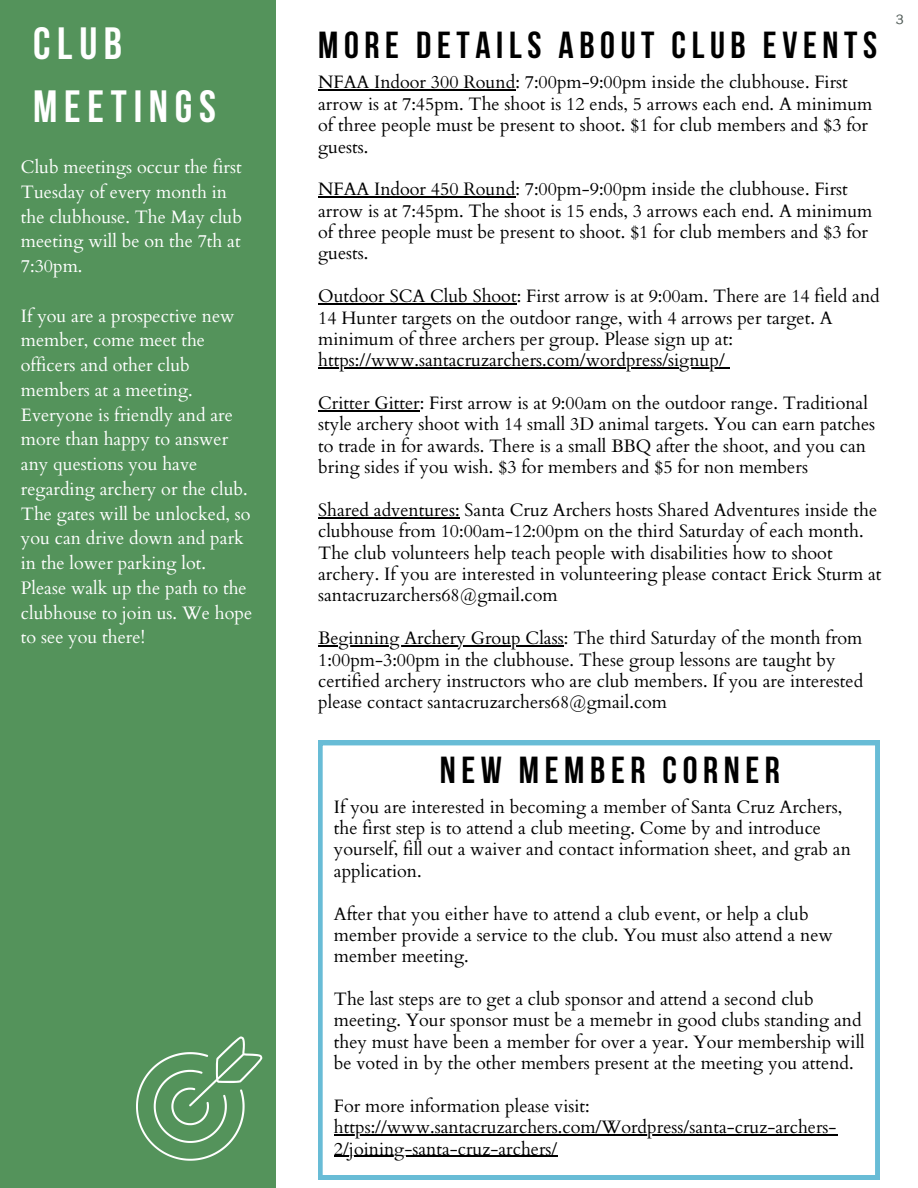
<style>
.page{position:relative;width:918px;height:1188px;background:#fff}
.page>*{position:absolute;margin:0;border:0;box-sizing:border-box;transform-origin:0 0}
.t1{font:700 45px/63px "Bebas Neue";letter-spacing:.15em;color:#fff}
.t2{font:700 37.5px "Bebas Neue";letter-spacing:.15em;color:#000}
.t3{font:18px/21.3px "Cardo";color:#000}
.t4{font:18px/24.8px "Cardo";color:#fff}
.t5{font:18px "Copperplate Gothic LT Pro 29 BC";color:#4f5a56}
</style>
<div class="page">
<div style="left:0;top:0;width:275px;height:1188px;background:#54935b"></div>
<svg style="left:136px;top:1036px;width:126px;height:125px"></svg>
<hr style="left:318px;top:90px;width:197px;height:1px;background:#000">
<hr style="left:318px;top:196px;width:197px;height:2px;background:#000">
<hr style="left:318px;top:303px;width:199px;height:1px;background:#000">
<hr style="left:318px;top:367px;width:407px;height:2px;background:#000">
<hr style="left:318px;top:410px;width:102px;height:1px;background:#000">
<hr style="left:318px;top:517px;width:142px;height:1px;background:#000">
<hr style="left:318px;top:645px;width:246px;height:1px;background:#000">
<svg style="left:318px;top:741px;width:562px;height:439px"></svg>
<hr style="left:334px;top:1134px;width:503px;height:2px;background:#000">
<hr style="left:334px;top:1156px;width:224px;height:1px;background:#000">
<h1 class="t1" style="left:33px;top:16px;width:184px">CLUB<br>MEETINGS</h1>
<p class="t4" style="left:21px;top:155px;width:223px">Club meetings occur the first<br>Tuesday of every month in the clubhouse. The May club meeting will be on the 7th at<br>7:30pm.</p>
<p class="t4" style="left:21px;top:304px;width:233px">If you are a prospective new member, come meet the officers and other club members at a meeting.<br>Everyone is friendly and are more than happy to answer any questions you have regarding archery or the club.<br>The gates will be unlocked, so you can drive down and park in the lower parking lot.<br>Please walk up the path to the clubhouse to join us. We hope to see you there!</p>
<p class="t2" style="left:318px;top:30px;width:560px">MORE DETAILS ABOUT CLUB EVENTS</p>
<p class="t3" style="left:318px;top:72px;width:556px">NFAA Indoor 300 Round: 7:00pm-9:00pm inside the clubhouse. First arrow is at 7:45pm. The shoot is 12 ends, 5 arrows each end. A minimum of three people must be present to shoot. $1 for club members and $3 for guests.</p>
<h2 class="t3" style="left:318px;top:179px;width:556px">NFAA Indoor 450 Round: 7:00pm-9:00pm inside the clubhouse. First arrow is at 7:45pm. The shoot is 15 ends, 3 arrows each end. A minimum of three people must be present to shoot. $1 for club members and $3 for guests.</h2>
<p class="t3" style="left:318px;top:286px;width:563px">Outdoor SCA Club Shoot: First arrow is at 9:00am. There are 14 field and<br>14 Hunter targets on the outdoor range, with 4 arrows per target. A minimum of three archers per group. Please sign up at:</p>
<p class="t3" style="left:318px;top:350px;width:408px">https://www.santacruzarchers.com/wordpress/signup/</p>
<p class="t3" style="left:318px;top:393px;width:559px">Critter Gitter: First arrow is at 9:00am on the outdoor range. Traditional style archery shoot with 14 small 3D animal targets. You can earn patches</p>
<p class="t3" style="left:318px;top:436px;width:549px">to trade in for awards. There is a small BBQ after the shoot, and you can bring sides if you wish. $3 for members and $5 for non members</p>
<p class="t3" style="left:318px;top:500px;width:561px">Shared adventures: Santa Cruz Archers hosts Shared Adventures inside the clubhouse from 10:00am-12:00pm on the third Saturday of each month.</p>
<p class="t3" style="left:318px;top:542px;width:565px">The club volunteers help teach people with disabilities how to shoot archery. If you are interested in volunteering please contact Erick Sturm at santacruzarchers68@gmail.com</p>
<p class="t3" style="left:318px;top:628px;width:547px">Beginning Archery Group Class: The third Saturday of the month from 1:00pm-3:00pm in the clubhouse. These group lessons are taught by certified archery instructors who are club members. If you are interested please contact santacruzarchers68@gmail.com</p>
<p class="t5" style="left:896px;top:11px;width:10px">3</p>
<p class="t2" style="left:440px;top:755px;width:342px">NEW MEMBER CORNER</p>
<p class="t3" style="left:334px;top:796px;width:519px">If you are interested in becoming a member of Santa Cruz Archers, the first step is to attend a club meeting. Come by and introduce yourself, fill out a waiver and contact information sheet, and grab an application.</p>
<h2 class="t3" style="left:334px;top:903px;width:501px">After that you either have to attend a club event, or help a club member provide a service to the club. You must also attend a new member meeting.</h2>
<p class="t3" style="left:334px;top:989px;width:532px">The last steps are to get a club sponsor and attend a second club meeting. Your sponsor must be a memebr in good clubs standing and they must have been a member for over a year. Your membership will be voted in by the other members present at the meeting you attend.</p>
<p class="t3" style="left:334px;top:1096px;width:257px">For more information please visit:</p>
<p class="t3" style="left:334px;top:1117px;width:504px">https://www.santacruzarchers.com/Wordpress/santa-cruz-archers-</p>
<p class="t3" style="left:334px;top:1138px;width:225px">2/joining-santa-cruz-archers/</p>
</div>
